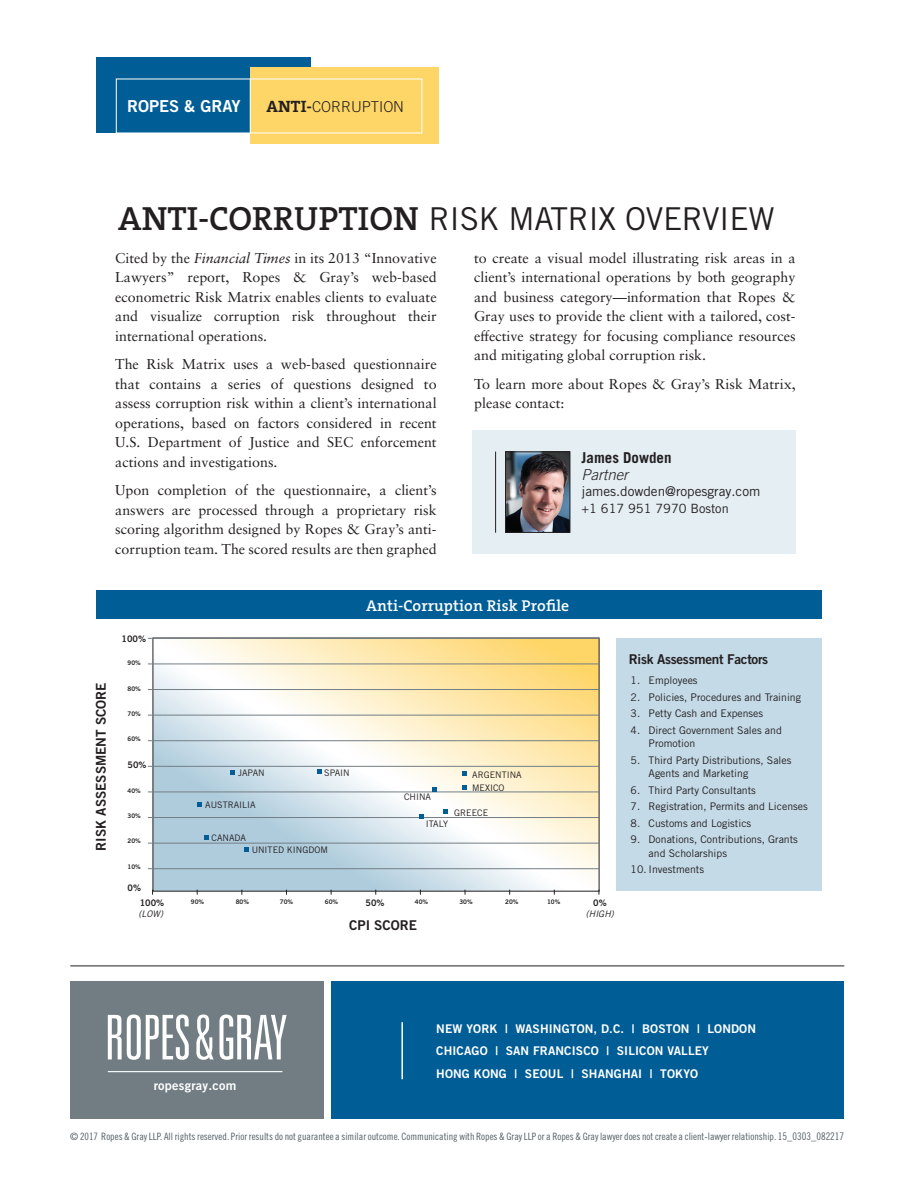
<style>
.page{position:relative;width:918px;height:1188px;background:#fff}
.page>*{position:absolute;margin:0;border:0;box-sizing:border-box;transform-origin:0 0}
.t1{font:31.5px "Trade Gothic LT Pro";letter-spacing:-.01em;color:#231f20}
.SLUG_1__TGB2{font:16.5px "Trade Gothic LT Pro Bd 2";color:#fff}
.t2{font:600 15.75px "The Serif B W6";letter-spacing:.01em;color:#fff}
.SLUG_2__TSB{font:300 15px "Trade Gothic LT Pro";letter-spacing:-.005em;color:#231f20}
.CONTACTS_NAME_1__TGB{font:700 15px "Trade Gothic LT Pro";color:#231f20}
.CONTACTS_NAME_1__TGB-2{font:italic 300 15px "Trade Gothic LT Pro";color:#231f20}
.t3{font:14.25px/19.5px "Sabon LT Pro";color:#231f20;text-align:justify}
.t4{font:13.5px "Trade Gothic LT Pro Bd 2";color:#231f20}
.CONTACT_EMAIL_1__TG{font:13.5px "Trade Gothic LT Pro";color:#231f20}
.t5{font:13.5px "Trade Gothic LT Pro Bd 2";letter-spacing:-.02em;color:#231f20}
.CONTACT_EMAIL_1__TG-2{font:12.75px "Trade Gothic LT Pro";color:#231f20}
.FURNITURE_URL_1__TG{font:12.75px "Trade Gothic LT Pro Bd 2";letter-spacing:.02em;color:#fff}
.FURNITURE_PIPE_1__TG{font:12px "Trade Gothic LT Pro Bd 2";letter-spacing:.01em;color:#fff}
.t6{font:10.5px/13.5px "Trade Gothic LT Pro";color:#231f20}
.FURNITURE_COPYRIGHT{font:10.2px "Trade Gothic LT Pro Cn 18";color:#545f65}
.t7{font:9px "Trade Gothic LT Pro";color:#231f20}
.t8{font:9px "Trade Gothic LT Pro Bd 2";color:#231f20}
.t9{font:italic 9px "Trade Gothic LT Pro";color:#231f20}
.t10{font:6.3px "Trade Gothic LT Pro Bd 2";color:#231f20}
.s1{font-family:"The Serif B W7";font-weight:700;font-size:16.5px}
.s2{font-family:"The Serif B W6";font-weight:600;font-size:33.75px}
.s3{font-style:italic}
.s4{font-size:10.5px}
</style>
<div class="page">
<div style="left:96px;top:57px;width:215px;height:76px;background:#005d95"></div>
<div style="left:250px;top:68px;width:188px;height:76px;background:#fed667"></div>
<hr style="left:250px;top:79px;width:1px;height:54px;background:#fff">
<div style="left:473px;top:430px;width:323px;height:123px;background:#e5eef3"></div>
<img style="left:507px;top:454px;width:61px;height:77px">
<div style="left:505px;top:452px;width:65px;height:81px;border:1px solid #231f20"></div>
<hr style="left:495px;top:452px;width:1px;height:81px;background:#231f20">
<hr style="left:70px;top:966px;width:774px;height:1px;background:#231f20">
<div style="left:70px;top:981px;width:254px;height:138px;background:#717d83"></div>
<svg style="left:108px;top:1015px;width:81px;height:45px"></svg>
<svg style="left:196px;top:1015px;width:91px;height:45px"></svg>
<hr style="left:108px;top:1071px;width:174px;height:1px;background:#fff">
<div style="left:331px;top:981px;width:513px;height:138px;background:#005d95"></div>
<hr style="left:401px;top:1022px;width:2px;height:57px;background:#fff">
<div style="left:96px;top:591px;width:726px;height:28px;background:#005d95"></div>
<div style="left:616px;top:638px;width:206px;height:253px;background:#c4dae7"></div>
<svg style="left:155px;top:640px;width:442px;height:249px"></svg>
<hr style="left:148px;top:638px;width:451px;height:1px;background:#737e85">
<hr style="left:148px;top:664px;width:451px;height:1px;background:#737e85">
<hr style="left:148px;top:689px;width:451px;height:1px;background:#737e85">
<hr style="left:148px;top:715px;width:451px;height:1px;background:#737e85">
<hr style="left:148px;top:740px;width:451px;height:1px;background:#737e85">
<hr style="left:148px;top:766px;width:451px;height:1px;background:#737e85">
<hr style="left:148px;top:792px;width:451px;height:1px;background:#737e85">
<hr style="left:148px;top:817px;width:451px;height:1px;background:#737e85">
<hr style="left:148px;top:843px;width:451px;height:1px;background:#737e85">
<hr style="left:148px;top:868px;width:451px;height:1px;background:#737e85">
<svg style="left:197px;top:802px;width:5px;height:5px"></svg>
<svg style="left:204px;top:835px;width:4px;height:5px"></svg>
<svg style="left:244px;top:847px;width:5px;height:5px"></svg>
<svg style="left:230px;top:770px;width:5px;height:5px"></svg>
<svg style="left:317px;top:770px;width:5px;height:4px"></svg>
<svg style="left:419px;top:815px;width:5px;height:4px"></svg>
<svg style="left:444px;top:810px;width:4px;height:4px"></svg>
<svg style="left:462px;top:785px;width:5px;height:5px"></svg>
<svg style="left:462px;top:771px;width:5px;height:5px"></svg>
<svg style="left:432px;top:788px;width:5px;height:4px"></svg>
<p class="SLUG_1__TGB2" style="left:127px;top:96px;width:115px">ROPES &amp; GRAY</p>
<p class="SLUG_2__TSB" style="left:266px;top:98px;width:139px"><span class="s1">ANTI-</span>CORRUPTION</p>
<p class="t1" style="left:118px;top:200px;width:658px"><span class="s2">ANTI-CORRUPTION</span> RISK MATRIX OVERVIEW</p>
<p class="t3" style="left:115px;top:248px;width:323px">Cited by the <span class="s3">Financial Times</span> in its 2013 “Innovative Lawyers” report, Ropes &amp; Gray’s web-based econometric Risk Matrix enables clients to evaluate and visualize corruption risk throughout their international operations.</p>
<p class="t3" style="left:115px;top:354px;width:323px">The Risk Matrix uses a web-based questionnaire that contains a series of questions designed to assess corruption risk within a client’s international operations, based on factors considered in recent U.S. Department of Justice and SEC enforcement actions and investigations.</p>
<p class="t3" style="left:115px;top:480px;width:323px">Upon completion of the questionnaire, a client’s answers are processed through a proprietary risk scoring algorithm designed by Ropes &amp; Gray’s anti&shy;corruption team. The scored results are then graphed</p>
<p class="t3" style="left:474px;top:248px;width:323px">to create a visual model illustrating risk areas in a client’s international operations by both geography and business category—information that Ropes &amp; Gray uses to provide the client with a tailored, cost&shy;effective strategy for focusing compliance resources and mitigating global corruption risk.</p>
<p class="t3" style="left:474px;top:374px;width:323px">To learn more about Ropes &amp; Gray’s Risk Matrix, please contact:</p>
<p class="CONTACTS_NAME_1__TGB" style="left:582px;top:449px;width:91px">James Dowden</p>
<p class="CONTACTS_NAME_1__TGB-2" style="left:582px;top:466px;width:48px">Partner</p>
<p class="CONTACT_EMAIL_1__TG" style="left:582px;top:483px;width:180px">james.dowden@ropesgray.com</p>
<p class="CONTACT_EMAIL_1__TG-2" style="left:582px;top:501px;width:149px">+1 617 951 7970 Boston</p>
<p class="t4" style="left:93px;top:851px;width:169px;rotate:-90deg">RISK ASSESSMENT SCORE</p>
<p class="t8" style="left:122px;top:633px;width:26px">100%</p>
<p class="t10" style="left:128px;top:659px;width:15px">90%</p>
<p class="t10" style="left:128px;top:685px;width:15px">80%</p>
<p class="t10" style="left:128px;top:710px;width:15px">70%</p>
<p class="t10" style="left:128px;top:735px;width:15px">60%</p>
<p class="t8" style="left:128px;top:759px;width:20px">50%</p>
<p class="t10" style="left:128px;top:786px;width:15px">40%</p>
<p class="t10" style="left:128px;top:812px;width:15px">30%</p>
<p class="t10" style="left:128px;top:837px;width:15px">20%</p>
<p class="t10" style="left:128px;top:863px;width:15px">10%</p>
<p class="t8" style="left:128px;top:882px;width:15px">0%</p>
<p class="t2" style="left:366px;top:595px;width:205px">Anti-Corruption Risk Profile</p>
<p class="t7" style="left:238px;top:768px;width:28px">JAPAN</p>
<p class="t7" style="left:324px;top:767px;width:27px">SPAIN</p>
<p class="t7" style="left:205px;top:800px;width:52px">AUSTRAILIA</p>
<p class="t7" style="left:212px;top:832px;width:36px">CANADA</p>
<p class="t7" style="left:252px;top:845px;width:78px">UNITED KINGDOM</p>
<p class="t7" style="left:472px;top:769px;width:51px">ARGENTINA</p>
<p class="t7" style="left:472px;top:783px;width:34px">MEXICO</p>
<p class="t7" style="left:454px;top:807px;width:36px">GREECE</p>
<p class="t7" style="left:404px;top:791px;width:28px">CHINA</p>
<p class="t7" style="left:426px;top:818px;width:24px">ITALY</p>
<p class="t8" style="left:140px;top:897px;width:26px">100%</p>
<p class="t10" style="left:191px;top:898px;width:15px">90%</p>
<p class="t10" style="left:236px;top:898px;width:15px">80%</p>
<p class="t10" style="left:280px;top:898px;width:15px">70%</p>
<p class="t10" style="left:325px;top:898px;width:15px">60%</p>
<p class="t8" style="left:366px;top:897px;width:20px">50%</p>
<p class="t10" style="left:415px;top:898px;width:15px">40%</p>
<p class="t10" style="left:459px;top:898px;width:15px">30%</p>
<p class="t10" style="left:505px;top:898px;width:15px">20%</p>
<p class="t10" style="left:547px;top:898px;width:15px">10%</p>
<p class="t8" style="left:593px;top:897px;width:15px">0%</p>
<p class="t9" style="left:139px;top:909px;width:26px">(LOW)</p>
<p class="t9" style="left:586px;top:909px;width:29px">(HIGH)</p>
<p class="t4" style="left:349px;top:917px;width:69px">CPI SCORE</p>
<p class="t5" style="left:629px;top:651px;width:141px">Risk Assessment Factors</p>
<p class="t6" style="left:631px;top:674px;width:68px">1. Employees</p>
<p class="t6" style="left:631px;top:690px;width:172px">2. Policies, Procedures and Training</p>
<p class="t6" style="left:631px;top:707px;width:134px">3. Petty Cash and Expenses</p>
<p class="t6" style="left:649px;top:723px;width:135px;text-indent:-18px">4. Direct Government Sales and<br>Promotion</p>
<p class="t6" style="left:649px;top:753px;width:144px;text-indent:-18px">5. Third Party Distributions, Sales<br>Agents and Marketing</p>
<p class="t6" style="left:631px;top:783px;width:127px">6. Third Party Consultants</p>
<p class="t6" style="left:631px;top:800px;width:179px">7. Registration, Permits and Licenses</p>
<p class="t6" style="left:631px;top:816px;width:122px">8. Customs and Logistics</p>
<p class="t6" style="left:649px;top:833px;width:151px;text-indent:-18px">9. Donations, Contributions, Grants and Scholarships</p>
<p class="t6" style="left:631px;top:863px;width:75px">10. Investments</p>
<p class="FURNITURE_URL_1__TG" style="left:154px;top:1078px;width:84px">ropesgray.com</p>
<p class="FURNITURE_PIPE_1__TG" style="left:436px;top:1021px;width:321px">NEW YORK | WASHINGTON, D.C. | BOSTON | LONDON</p>
<p class="FURNITURE_PIPE_1__TG" style="left:436px;top:1043px;width:274px">CHICAGO | SAN FRANCISCO | SILICON VALLEY</p>
<p class="FURNITURE_PIPE_1__TG" style="left:436px;top:1066px;width:263px">HONG KONG | SEOUL | SHANGHAI | TOKYO</p>
<p class="FURNITURE_COPYRIGHT" style="left:70px;top:1131px;width:776px">© 2017 Ropes &amp; Gray LLP. All rights reserved. Prior results do not guarantee a similar outcome. Communicating with Ropes &amp; Gray LLP or a Ropes &amp; Gray lawyer does not create a client-lawyer relationship. <span class="s4">15_0303_082217</span></p>
</div>
